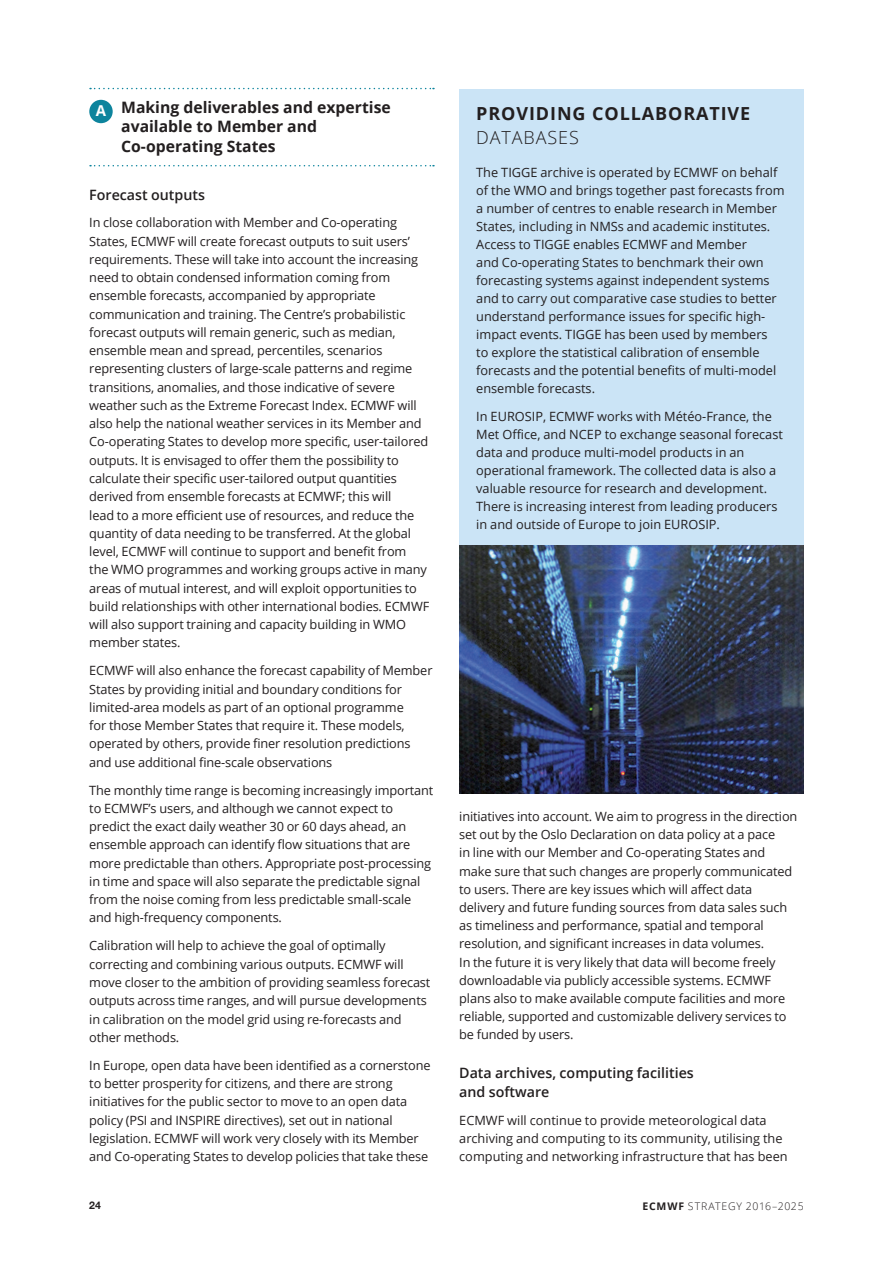
<style>
.page{position:relative;width:893px;height:1263px;background:#fff}
.page>*{position:absolute;margin:0;border:0;box-sizing:border-box;transform-origin:0 0}
.t1{font:700 18px "Open Sans";letter-spacing:.05em;color:#231f20}
.t2{font:300 18px "Open Sans";letter-spacing:.05em;color:#231f20}
.t3{font:700 15.75px/19.8px "Open Sans";color:#231f20}
.t4{font:600 14.25px/19.6px "Open Sans";color:#231f20}
.t5{font:12.75px/18.3px "Open Sans";letter-spacing:-.01em;color:#231f20}
.t6{font:300 10.5px "Open Sans";letter-spacing:.07em;color:#231f20}
.t7{font:700 10.5px "Helvetica Neue";color:#231f20}
.s1{font-weight:700}
</style>
<div class="page">
<svg style="left:90px;top:88px;width:344px;height:1px"></svg>
<svg style="left:90px;top:165px;width:344px;height:1px"></svg>
<div style="left:89px;top:100px;width:24px;height:23px;background:#0d849d;border-radius:50%"></div>
<div style="left:459px;top:89px;width:345px;height:457px;background:#cbe4f6"></div>
<img style="left:459px;top:546px;width:345px;height:247px">
<p class="t3" style="left:121px;top:97px;width:271px;text-indent:-25px"><sub>A</sub> Making deliverables and expertise available to Member and<br>Co-operating States</p>
<p class="t4" style="left:89px;top:185px;width:117px">Forecast outputs</p>
<p class="t5" style="left:89px;top:213px;width:341px">In close collaboration with Member and Co-operating States, ECMWF will create forecast outputs to suit users’ requirements . These will take into account the increasing need to obtain condensed information coming from ensemble forecasts, accompanied by appropriate communication and training . The Centre’s probabilistic forecast outputs will remain generic, such as median, ensemble mean and spread, percentiles, scenarios representing clusters of large-scale patterns and regime transitions, anomalies, and those indicative of severe weather such as the Extreme Forecast Index . ECMWF will also help the national weather services in its Member and Co-operating States to develop more specific, user-tailored outputs . It is envisaged to offer them the possibility to calculate their specific user-tailored output quantities derived from ensemble forecasts at ECMWF; this will<br>lead to a more efficient use of resources, and reduce the quantity of data needing to be transferred . At the global level, ECMWF will continue to support and benefit from<br>the WMO programmes and working groups active in many areas of mutual interest, and will exploit opportunities to build relationships with other international bodies . ECMWF will also support training and capacity building in WMO member states .</p>
<p class="t5" style="left:89px;top:661px;width:345px">ECMWF will also enhance the forecast capability of Member States by providing initial and boundary conditions for limited-area models as part of an optional programme<br>for those Member States that require it . These models, operated by others, provide finer resolution predictions and use additional fine-scale observations</p>
<p class="t5" style="left:89px;top:780px;width:346px">The monthly time range is becoming increasingly important to ECMWF’s users, and although we cannot expect to predict the exact daily weather 30 or 60 days ahead, an ensemble approach can identify flow situations that are more predictable than others . Appropriate post-processing in time and space will also separate the predictable signal from the noise coming from less predictable small-scale and high-frequency components .</p>
<p class="t5" style="left:89px;top:936px;width:343px">Calibration will help to achieve the goal of optimally correcting and combining various outputs . ECMWF will move closer to the ambition of providing seamless forecast outputs across time ranges, and will pursue developments in calibration on the model grid using re-forecasts and other methods .</p>
<p class="t5" style="left:89px;top:1056px;width:343px">In Europe, open data have been identified as a cornerstone to better prosperity for citizens, and there are strong initiatives for the public sector to move to an open data policy (PSI and INSPIRE directives), set out in national legislation . ECMWF will work very closely with its Member and Co-operating States to develop policies that take these</p>
<h1 class="t1" style="left:476px;top:101px;width:276px">PROVIDING COLLABORATIVE</h1>
<h1 class="t2" style="left:476px;top:125px;width:104px">DATABASES</h1>
<p class="t5" style="left:476px;top:163px;width:310px">The TIGGE archive is operated by ECMWF on behalf of the WMO and brings together past forecasts from a number of centres to enable research in Member States, including in NMSs and academic institutes .<br>Access to TIGGE enables ECMWF and Member<br>and Co-operating States to benchmark their own forecasting systems against independent systems and to carry out comparative case studies to better understand performance issues for specific high&shy;impact events . TIGGE has been used by members<br>to explore the statistical calibration of ensemble forecasts and the potential benefits of multi-model ensemble forecasts .</p>
<p class="t5" style="left:476px;top:407px;width:308px">In EUROSIP, ECMWF works with Météo-France, the Met Office, and NCEP to exchange seasonal forecast data and produce multi-model products in an operational framework . The collected data is also a valuable resource for research and development .<br>There is increasing interest from leading producers in and outside of Europe to join EUROSIP .</p>
<p class="t5" style="left:459px;top:807px;width:340px">initiatives into account . We aim to progress in the direction set out by the Oslo Declaration on data policy at a pace<br>in line with our Member and Co-operating States and make sure that such changes are properly communicated to users . There are key issues which will affect data delivery and future funding sources from data sales such as timeliness and performance, spatial and temporal resolution, and significant increases in data volumes .<br>In the future it is very likely that data will become freely downloadable via publicly accessible systems . ECMWF plans also to make available compute facilities and more reliable, supported and customizable delivery services to be funded by users .</p>
<p class="t4" style="left:459px;top:1062px;width:236px">Data archives, computing facilities and software</p>
<p class="t5" style="left:459px;top:1110px;width:330px">ECMWF will continue to provide meteorological data archiving and computing to its community, utilising the computing and networking infrastructure that has been</p>
<p class="t7" style="left:89px;top:1197px;width:13px">24</p>
<p class="t6" style="left:642px;top:1198px;width:163px"><span class="s1">ECMWF</span> STRATEGY 2016–2025</p>
</div>
